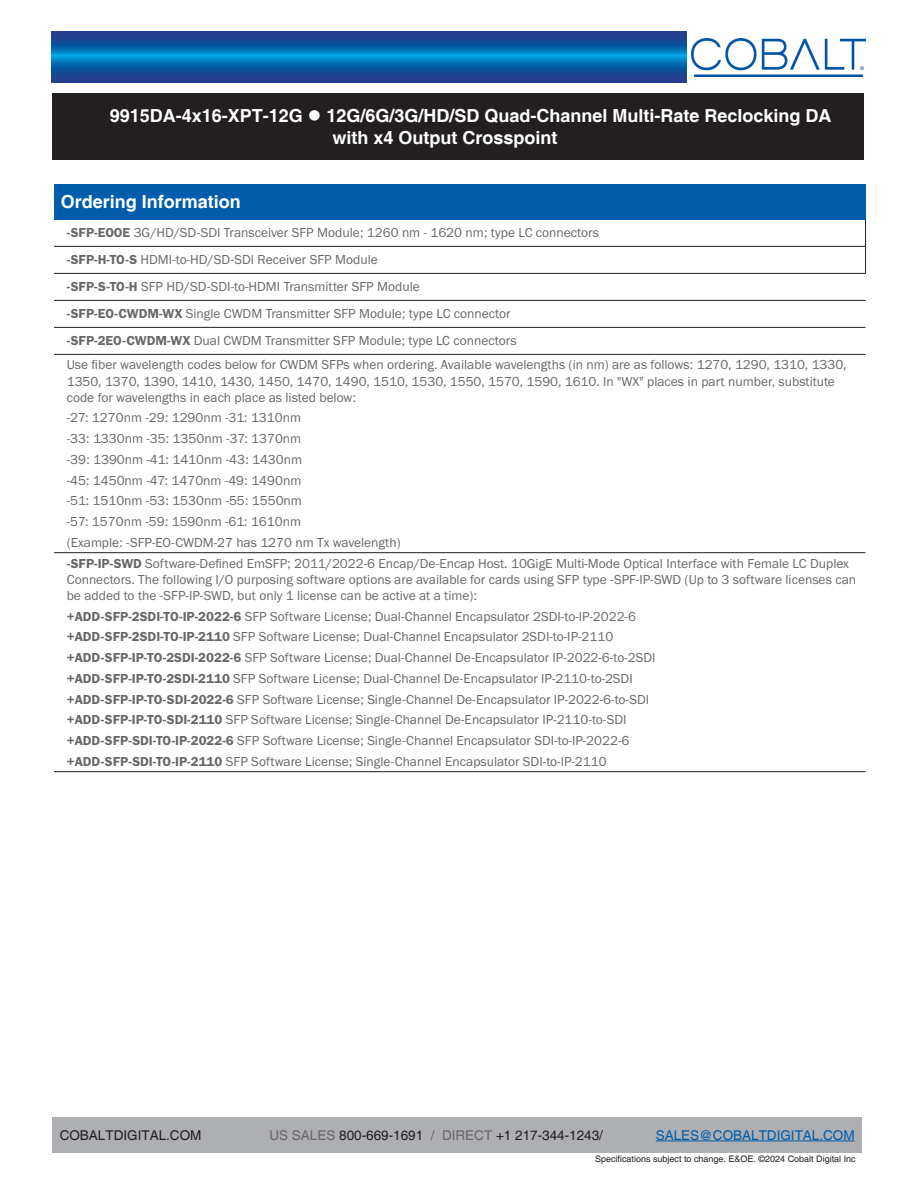
<style>
.page{position:relative;width:918px;height:1188px;background:#fff}
.page>*{position:absolute;margin:0;border:0;box-sizing:border-box;transform-origin:0 0}
.Table_Heading{font:700 18px/21.6px "Helvetica";color:#fff}
.Table_Text{font:13.5px/16.2px "Franklin Gothic URW Boo";color:#67676a}
.t1{font:13.5px "Helvetica";color:#231f20}
.t2{font:13.5px "Helvetica";color:#015dab}
.t3{font:9px "Helvetica";color:#231f20}
.s1{font-family:"Franklin Gothic URW Dem"}
.s2{color:#67676a}
</style>
<div class="page">
<img style="left:692px;top:39px;width:174px;height:38px">
<svg style="left:52px;top:32px;width:635px;height:51px;background:#0e5da6"></svg>
<div style="left:52px;top:93px;width:812px;height:66px;background:#231f20"></div>
<div style="left:52px;top:1117px;width:810px;height:36px;background:#aeafb3"></div>
<hr style="left:656px;top:1141px;width:199px;height:1px;background:#015dab">
<div style="left:54px;top:184px;width:812px;height:36px;background:#015dab"></div>
<svg style="left:865px;top:220px;width:1px;height:53px"></svg>
<hr style="left:54px;top:354px;width:812px;height:1px;background:#231f20">
<hr style="left:54px;top:552px;width:812px;height:1px;background:#231f20">
<hr style="left:54px;top:771px;width:812px;height:1px;background:#231f20">
<hr style="left:54px;top:246px;width:812px;height:1px;background:#231f20">
<hr style="left:54px;top:273px;width:812px;height:1px;background:#231f20">
<hr style="left:54px;top:300px;width:812px;height:1px;background:#231f20">
<hr style="left:54px;top:327px;width:812px;height:1px;background:#231f20">
<h1 class="Table_Heading" style="left:333px;top:106px;width:500px;text-indent:-223px">9915DA-4x16-XPT-12G ● 12G/6G/3G/HD/SD Quad-Channel Multi-Rate Reclocking DA with x4 Output Crosspoint</h1>
<p class="Table_Heading" style="left:61px;top:192px;width:182px">Ordering Information</p>
<p class="Table_Text" style="left:67px;top:225px;width:534px"><span class="s1">-SFP-EOOE</span> 3G/HD/SD-SDI Transceiver SFP Module; 1260 nm - 1620 nm; type LC connectors</p>
<p class="Table_Text" style="left:67px;top:252px;width:313px"><span class="s1">-SFP-H-TO-S</span> HDMI-to-HD/SD-SDI Receiver SFP Module</p>
<p class="Table_Text" style="left:67px;top:279px;width:355px"><span class="s1">-SFP-S-TO-H</span> SFP HD/SD-SDI-to-HDMI Transmitter SFP Module</p>
<p class="Table_Text" style="left:67px;top:306px;width:445px"><span class="s1">-SFP-EO-CWDM-WX</span> Single CWDM Transmitter SFP Module; type LC connector</p>
<p class="Table_Text" style="left:67px;top:333px;width:451px"><span class="s1">-SFP-2EO-CWDM-WX</span> Dual CWDM Transmitter SFP Module; type LC connectors</p>
<p class="Table_Text" style="left:67px;top:357px;width:781px">Use fiber wavelength codes below for CWDM SFPs when ordering. Available wavelengths (in nm) are as follows: 1270, 1290, 1310, 1330,<br>1350, 1370, 1390, 1410, 1430, 1450, 1470, 1490, 1510, 1530, 1550, 1570, 1590, 1610. In "WX" places in part number, substitute code for wavelengths in each place as listed below:</p>
<p class="Table_Text" style="left:67px;top:410px;width:236px">-27: 1270nm -29: 1290nm -31: 1310nm</p>
<p class="Table_Text" style="left:67px;top:430px;width:236px">-33: 1330nm -35: 1350nm -37: 1370nm</p>
<p class="Table_Text" style="left:67px;top:451px;width:237px">-39: 1390nm -41: 1410nm -43: 1430nm</p>
<p class="Table_Text" style="left:67px;top:472px;width:236px">-45: 1450nm -47: 1470nm -49: 1490nm</p>
<p class="Table_Text" style="left:67px;top:492px;width:237px">-51: 1510nm -53: 1530nm -55: 1550nm</p>
<p class="Table_Text" style="left:67px;top:513px;width:236px">-57: 1570nm -59: 1590nm -61: 1610nm</p>
<p class="Table_Text" style="left:67px;top:534px;width:335px">(Example: -SFP-EO-CWDM-27 has 1270 nm Tx wavelength)</p>
<p class="Table_Text" style="left:67px;top:555px;width:791px"><span class="s1">-SFP-IP-SWD</span> Software-Defined EmSFP; 2011/2022-6 Encap/De-Encap Host. 10GigE Multi-Mode Optical Interface with Female LC Duplex<br>Connectors. The following I/O purposing software options are available for cards using SFP type -SPF-IP-SWD (Up to 3 software licenses can be added to the -SFP-IP-SWD, but only 1 license can be active at a time):</p>
<p class="Table_Text" style="left:67px;top:608px;width:571px"><span class="s1">+ADD-SFP-2SDI-TO-IP-2022-6</span> SFP Software License; Dual-Channel Encapsulator 2SDI-to-IP-2022-6</p>
<p class="Table_Text" style="left:67px;top:629px;width:548px"><span class="s1">+ADD-SFP-2SDI-TO-IP-2110</span> SFP Software License; Dual-Channel Encapsulator 2SDI-to-IP-2110</p>
<p class="Table_Text" style="left:67px;top:649px;width:590px"><span class="s1">+ADD-SFP-IP-TO-2SDI-2022-6</span> SFP Software License; Dual-Channel De-Encapsulator IP-2022-6-to-2SDI</p>
<p class="Table_Text" style="left:67px;top:670px;width:568px"><span class="s1">+ADD-SFP-IP-TO-2SDI-2110</span> SFP Software License; Dual-Channel De-Encapsulator IP-2110-to-2SDI</p>
<p class="Table_Text" style="left:67px;top:691px;width:584px"><span class="s1">+ADD-SFP-IP-TO-SDI-2022-6</span> SFP Software License; Single-Channel De-Encapsulator IP-2022-6-to-SDI</p>
<p class="Table_Text" style="left:67px;top:711px;width:561px"><span class="s1">+ADD-SFP-IP-TO-SDI-2110</span> SFP Software License; Single-Channel De-Encapsulator IP-2110-to-SDI</p>
<p class="Table_Text" style="left:67px;top:732px;width:564px"><span class="s1">+ADD-SFP-SDI-TO-IP-2022-6</span> SFP Software License; Single-Channel Encapsulator SDI-to-IP-2022-6</p>
<p class="Table_Text" style="left:67px;top:753px;width:541px"><span class="s1">+ADD-SFP-SDI-TO-IP-2110</span> SFP Software License; Single-Channel Encapsulator SDI-to-IP-2110</p>
<p class="t1" style="left:60px;top:1127px;width:143px">COBALTDIGITAL.COM</p>
<p class="t1" style="left:269px;top:1127px;width:335px"><span class="s2">US SALES</span> 800-669-1691 <span class="s2">/ DIRECT</span> +1 217-344-1243/</p>
<p class="t2" style="left:656px;top:1127px;width:201px">SALES@COBALTDIGITAL.COM</p>
<p class="t3" style="left:595px;top:1154px;width:262px">Specifications subject to change. E&amp;OE. ©2024 Cobalt Digital Inc</p>
</div>
